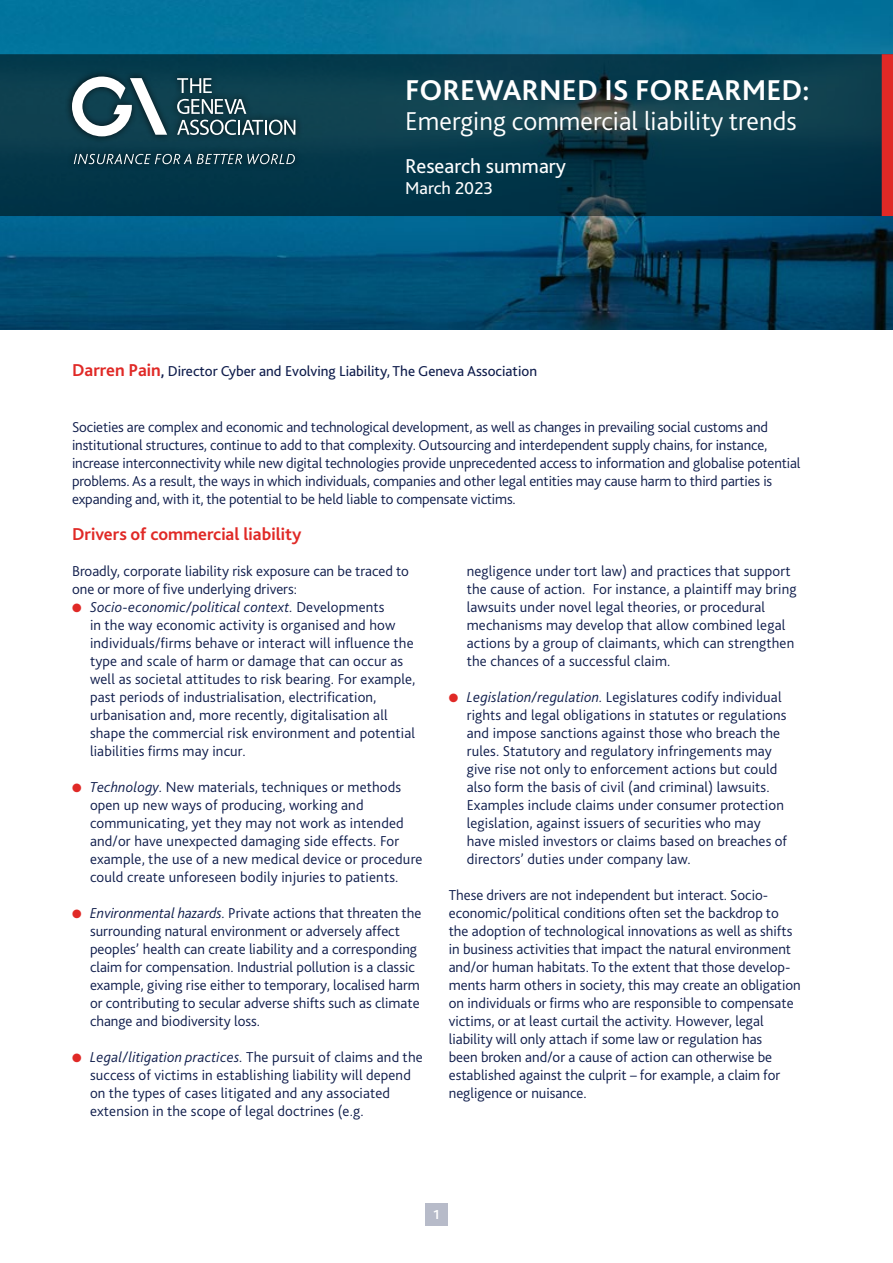
<style>
.page{position:relative;width:893px;height:1263px;background:#fff}
.page>*{position:absolute;margin:0;border:0;box-sizing:border-box;transform-origin:0 0}
.t1{font:700 30px "Bliss 2";color:#fff}
.t2{font:300 27px "Bliss 2";color:#fff}
.t3{font:21px "Bliss 2";color:#fff}
.t4{font:700 18px "Bliss 2";color:#e02926}
.t5{font:18px "Bliss 2";color:#fff}
.t6{font:300 15px/18px "Bliss 2";color:#0f1d4c}
.t7{font:15px "Bliss 2";color:#0f1d4c}
.t8{font:700 13.5px "Bliss 2";color:#fff}
.s1{font-weight:700;font-size:18px;color:#e02926}
.s2{font-weight:700}
.s3{color:#e02926}
.s4{font-style:italic}
</style>
<div class="page">
<div style="left:425px;top:1203px;width:23px;height:22px;background:#b7bbc9"></div>
<img style="left:0;top:0;width:893px;height:329px">
<svg style="left:0;top:54px;width:882px;height:162px;fill:#04394a"></svg>
<div style="left:882px;top:54px;width:11px;height:162px;background:#e02926"></div>
<div style="left:65px;top:69px;width:237px;height:102px;background:#0c3d4c"></div>
<svg style="left:177px;top:78px;width:35px;height:15px"></svg>
<svg style="left:177px;top:99px;width:69px;height:15px"></svg>
<svg style="left:177px;top:120px;width:118px;height:15px"></svg>
<svg style="left:72px;top:77px;width:95px;height:59px"></svg>
<svg style="left:74px;top:154px;width:221px;height:10px"></svg>
<h1 class="t1" style="left:405px;top:71px;width:406px">FOREWARNED IS FOREARMED:</h1>
<h2 class="t2" style="left:405px;top:104px;width:393px">Emerging commercial liability trends</h2>
<h3 class="t3" style="left:405px;top:153px;width:162px">Research summary</h3>
<p class="t5" style="left:405px;top:176px;width:90px">March 2023</p>
<p class="t7" style="left:72px;top:362px;width:467px"><span class="s1">Darren Pain</span><span class="s2">,</span> Director Cyber and Evolving Liability, The Geneva Association</p>
<p class="t6" style="left:72px;top:418px;width:730px">Societies are complex and economic and technological development, as well as changes in prevailing social customs and institutional structures, continue to add to that complexity. Outsourcing and interdependent supply chains, for instance, increase interconnectivity while new digital technologies provide unprecedented access to information and globalise potential problems. As a result, the ways in which individuals, companies and other legal entities may cause harm to third parties is expanding and, with it, the potential to be held liable to compensate victims.</p>
<p class="t4" style="left:72px;top:523px;width:231px">Drivers of commercial liability</p>
<p class="t6" style="left:72px;top:562px;width:339px">Broadly, corporate liability risk exposure can be traced to one or more of five underlying drivers:</p>
<p class="t6" style="left:90px;top:598px;width:327px;text-indent:-18px"><span class="s3">●</span> <span class="s4">Socio-economic/political context.</span> Developments<br>in the way economic activity is organised and how individuals/firms behave or interact will influence the type and scale of harm or damage that can occur as well as societal attitudes to risk bearing. For example, past periods of industrialisation, electrification, urbanisation and, more recently, digitalisation all shape the commercial risk environment and potential liabilities firms may incur.</p>
<p class="t6" style="left:90px;top:778px;width:334px;text-indent:-18px"><span class="s3">●</span> <span class="s4">Technology.</span> New materials, techniques or methods open up new ways of producing, working and communicating, yet they may not work as intended and/or have unexpected damaging side effects. For example, the use of a new medical device or procedure could create unforeseen bodily injuries to patients.</p>
<p class="t6" style="left:90px;top:904px;width:333px;text-indent:-18px"><span class="s3">●</span> <span class="s4">Environmental hazards.</span> Private actions that threaten the surrounding natural environment or adversely affect peoples’ health can create liability and a corresponding claim for compensation. Industrial pollution is a classic example, giving rise either to temporary, localised harm or contributing to secular adverse shifts such as climate change and biodiversity loss.</p>
<p class="t6" style="left:90px;top:1048px;width:334px;text-indent:-18px"><span class="s3">●</span> <span class="s4">Legal/litigation practices.</span> The pursuit of claims and the success of victims in establishing liability will depend on the types of cases litigated and any associated extension in the scope of legal doctrines (e.g.</p>
<p class="t6" style="left:467px;top:562px;width:331px">negligence under tort law) and practices that support the cause of action. For instance, a plaintiff may bring lawsuits under novel legal theories, or procedural mechanisms may develop that allow combined legal actions by a group of claimants, which can strengthen the chances of a successful claim.</p>
<p class="t6" style="left:467px;top:688px;width:322px;text-indent:-18px"><span class="s3">●</span> <span class="s4">Legislation/regulation.</span> Legislatures codify individual rights and legal obligations in statutes or regulations and impose sanctions against those who breach the rules. Statutory and regulatory infringements may give rise not only to enforcement actions but could also form the basis of civil (and criminal) lawsuits.<br>Examples include claims under consumer protection legislation, against issuers of securities who may have misled investors or claims based on breaches of directors’ duties under company law.</p>
<p class="t6" style="left:449px;top:886px;width:354px">These drivers are not independent but interact. Socio&shy;economic/political conditions often set the backdrop to the adoption of technological innovations as well as shifts in business activities that impact the natural environment and/or human habitats. To the extent that those develop&shy;ments harm others in society, this may create an obligation on individuals or firms who are responsible to compensate victims, or at least curtail the activity. However, legal liability will only attach if some law or regulation has<br>been broken and/or a cause of action can otherwise be established against the culprit – for example, a claim for negligence or nuisance.</p>
<p class="t8" style="left:434px;top:1206px;width:8px">1</p>
</div>
